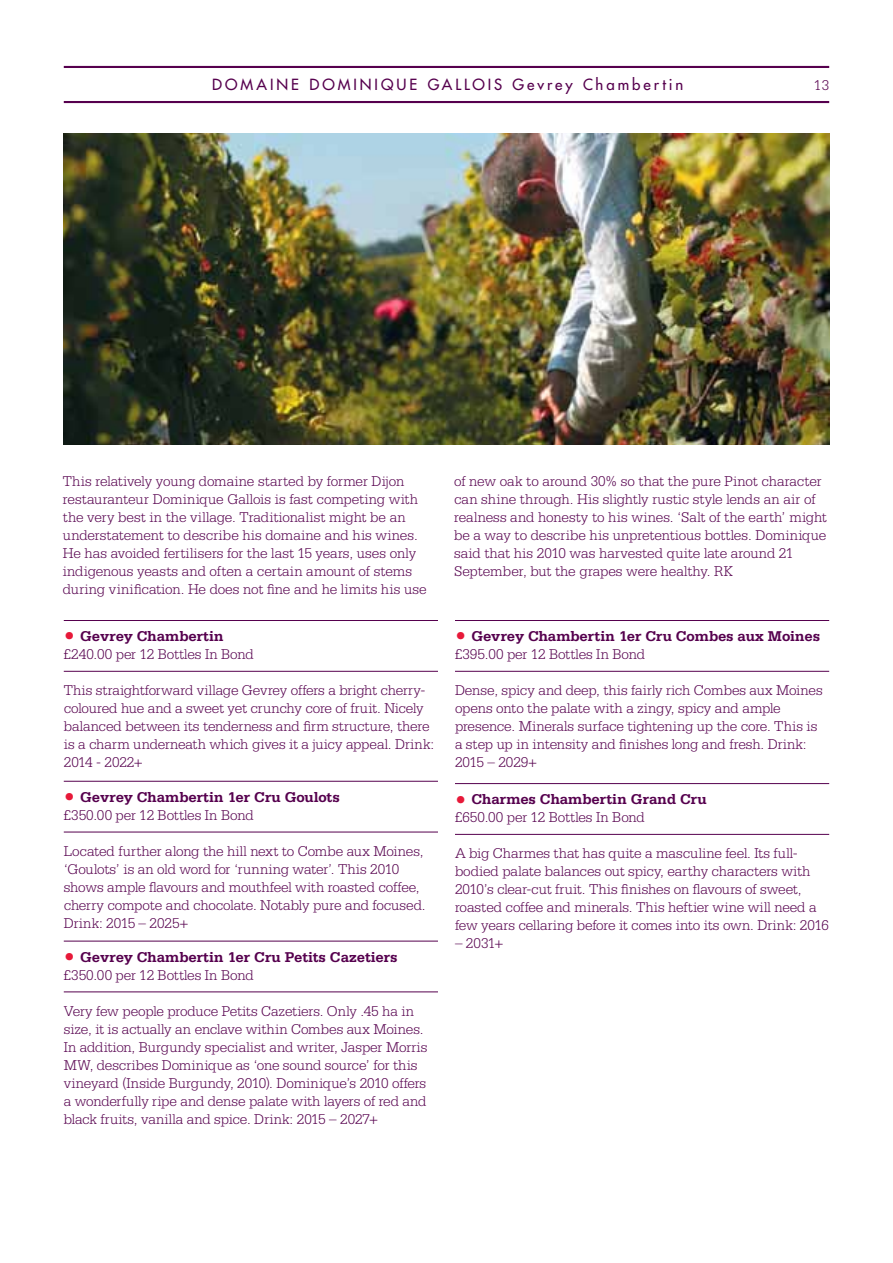
<style>
.page{position:relative;width:893px;height:1263px;background:#fff}
.page>*{position:absolute;margin:0;border:0;box-sizing:border-box;transform-origin:0 0}
.t1{font:300 15px/18px "Serifa Std";letter-spacing:-.005em;color:#56004e}
.t2{font:700 15px/18px "Serifa Std";letter-spacing:-.005em;color:#56004e}
.t3{font:500 15px "Futura Std";letter-spacing:.195em;color:#56004e}
.s1{font-size:22.5px;color:#e71939}
.s2{font-weight:700}
.s3{font-weight:300;font-size:22.5px;color:#e71939}
.s4{font-weight:300}
</style>
<div class="page">
<hr style="left:64px;top:101px;width:765px;height:2px;background:#56004e">
<hr style="left:64px;top:66px;width:765px;height:2px;background:#56004e">
<hr style="left:64px;top:620px;width:374px;height:1px;background:#56004e">
<hr style="left:64px;top:671px;width:374px;height:1px;background:#56004e">
<hr style="left:64px;top:781px;width:374px;height:1px;background:#56004e">
<hr style="left:64px;top:832px;width:374px;height:1px;background:#56004e">
<hr style="left:64px;top:941px;width:374px;height:1px;background:#56004e">
<hr style="left:64px;top:991px;width:374px;height:1px;background:#56004e">
<hr style="left:455px;top:620px;width:374px;height:1px;background:#56004e">
<hr style="left:455px;top:671px;width:374px;height:1px;background:#56004e">
<hr style="left:455px;top:783px;width:374px;height:1px;background:#56004e">
<hr style="left:455px;top:834px;width:374px;height:1px;background:#56004e">
<img style="left:64px;top:134px;width:765px;height:310px">
<p class="t3" style="left:212px;top:75px;width:473px">DOMAINE DOMINIQUE GALLOIS Gevrey Chambertin</p>
<p class="t1" style="left:814px;top:76px;width:16px">13</p>
<p class="t1" style="left:63px;top:472px;width:365px">This relatively young domaine started by former Dijon restauranteur Dominique Gallois is fast competing with the very best in the village. Traditionalist might be an understatement to describe his domaine and his wines.<br>He has avoided fertilisers for the last 15 years, uses only indigenous yeasts and often a certain amount of stems during vinification. He does not fine and he limits his use</p>
<p class="t1" style="left:454px;top:472px;width:374px">of new oak to around 30% so that the pure Pinot character can shine through. His slightly rustic style lends an air of realness and honesty to his wines. ‘Salt of the earth’ might be a way to describe his unpretentious bottles. Dominique said that his 2010 was harvested quite late around 21<br>September, but the grapes were healthy. RK</p>
<p class="t1" style="left:64px;top:627px;width:192px"><span class="s1">•</span> <span class="s2">Gevrey Chambertin </span>£240.00 per 12 Bottles In Bond</p>
<p class="t1" style="left:64px;top:681px;width:372px">This straightforward village Gevrey offers a bright cherry&shy;coloured hue and a sweet yet crunchy core of fruit. Nicely balanced between its tenderness and firm structure, there is a charm underneath which gives it a juicy appeal. Drink:<br>2014 - 2022+</p>
<p class="t2" style="left:64px;top:788px;width:278px"><span class="s3">•</span> Gevrey Chambertin 1er Cru Goulots <span class="s4">£350.00 per 12 Bottles In Bond</span></p>
<p class="t1" style="left:64px;top:842px;width:363px">Located further along the hill next to Combe aux Moines, ‘Goulots’ is an old word for ‘running water’. This 2010 shows ample flavours and mouthfeel with roasted coffee, cherry compote and chocolate. Notably pure and focused.<br>Drink: 2015 – 2025+</p>
<p class="t2" style="left:64px;top:948px;width:335px"><span class="s3">•</span> Gevrey Chambertin 1er Cru Petits Cazetiers <span class="s4">£350.00 per 12 Bottles In Bond</span></p>
<p class="t1" style="left:64px;top:1002px;width:365px">Very few people produce Petits Cazetiers. Only .45 ha in size, it is actually an enclave within Combes aux Moines.<br>In addition, Burgundy specialist and writer, Jasper Morris MW, describes Dominique as ‘one sound source’ for this vineyard (Inside Burgundy, 2010). Dominique’s 2010 offers a wonderfully ripe and dense palate with layers of red and black fruits, vanilla and spice. Drink: 2015 – 2027+</p>
<p class="t2" style="left:455px;top:627px;width:367px"><span class="s3">•</span> Gevrey Chambertin 1er Cru Combes aux Moines <span class="s4">£395.00 per 12 Bottles In Bond</span></p>
<p class="t1" style="left:455px;top:681px;width:369px">Dense, spicy and deep, this fairly rich Combes aux Moines opens onto the palate with a zingy, spicy and ample presence. Minerals surface tightening up the core. This is a step up in intensity and finishes long and fresh. Drink:<br>2015 – 2029+</p>
<p class="t2" style="left:455px;top:790px;width:253px"><span class="s3">•</span> Charmes Chambertin Grand Cru <span class="s4">£650.00 per 12 Bottles In Bond</span></p>
<p class="t1" style="left:455px;top:844px;width:375px">A big Charmes that has quite a masculine feel. Its full&shy;bodied palate balances out spicy, earthy characters with 2010’s clear-cut fruit. This finishes on flavours of sweet, roasted coffee and minerals. This heftier wine will need a few years cellaring before it comes into its own. Drink: 2016</p>
<p class="t1" style="left:455px;top:934px;width:50px">– 2031+</p>
</div>
